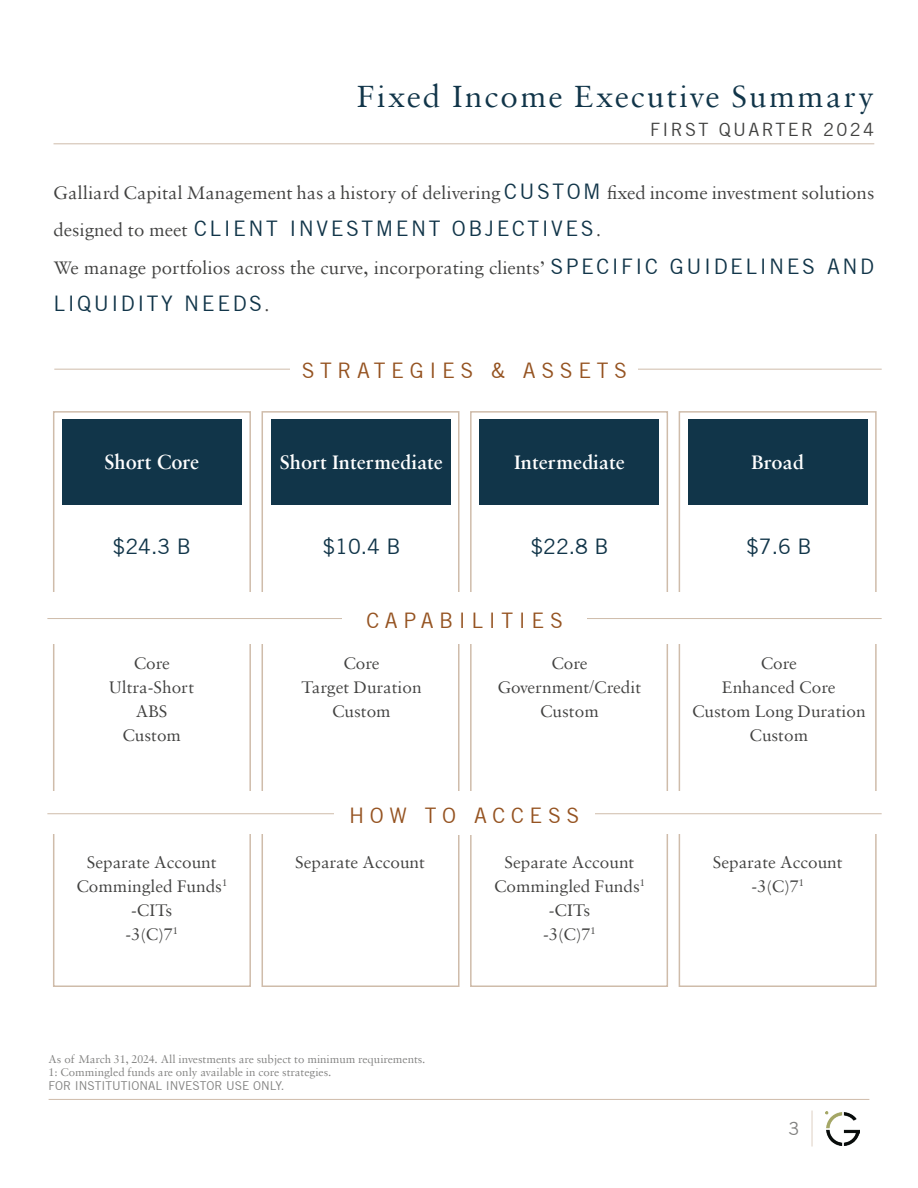
<style>
.page{position:relative;width:918px;height:1188px;background:#fff}
.page>*{position:absolute;margin:0;border:0;box-sizing:border-box;transform-origin:0 0}
.t1{font:33px "Sabon";letter-spacing:.06em;color:#113549}
.Body_Text{font:600 22.05px "Sabon";color:#fff;scale:.95 1}
.Body_Text-2{font:21px "Trade Gothic";letter-spacing:.12em;color:#113549}
.Body_Text-3{font:21px "Trade Gothic";letter-spacing:.27em;color:#955321}
.Body_Text-4{font:600 21px "Sabon";color:#fff}
.t2{font:19.5px "Sabon";color:#414140}
.Body_Text-5{font:18px "Sabon";color:#414140}
.t3{font:18px "Trade Gothic";letter-spacing:.13em;color:#414140}
.t4{font:18px "Trade Gothic";color:#818180}
.Body_Text-6{font:12px "Sabon";color:#818180}
.Body_Text-7{font:12px "Trade Gothic";color:#818180}
.s1{font-family:"Trade Gothic";font-size:21px;color:#113549}
.s2{font-family:"Sabon";font-size:19.5px;color:#414140}
.s3{font-family:"Sabon";font-size:18px;color:#414140}
</style>
<div class="page">
<hr style="left:49px;top:1099px;width:820px;height:1px;background:#cfbcaa">
<hr style="left:54px;top:143px;width:820px;height:1px;background:#cfbcaa">
<img style="left:826px;top:1112px;width:34px;height:34px">
<hr style="left:812px;top:1111px;width:1px;height:36px;background:#ded0c4">
<div style="left:262px;top:411px;width:198px;height:576px;border:2px solid #cfbcaa"></div>
<div style="left:53px;top:411px;width:198px;height:576px;border:2px solid #cfbcaa"></div>
<div style="left:62px;top:419px;width:180px;height:85px;background:#113549"></div>
<div style="left:271px;top:419px;width:180px;height:85px;background:#113549"></div>
<div style="left:479px;top:419px;width:180px;height:85px;background:#113549"></div>
<div style="left:470px;top:411px;width:198px;height:576px;border:2px solid #cfbcaa"></div>
<div style="left:688px;top:419px;width:180px;height:85px;background:#113549"></div>
<div style="left:679px;top:411px;width:198px;height:576px;border:2px solid #cfbcaa"></div>
<div style="left:46px;top:792px;width:838px;height:42px;background:#fff"></div>
<hr style="left:47px;top:813px;width:835px;height:1px;background:#cfbcaa">
<div style="left:334px;top:792px;width:261px;height:42px;background:#fff"></div>
<div style="left:46px;top:592px;width:838px;height:51px;background:#fff"></div>
<hr style="left:47px;top:618px;width:835px;height:1px;background:#cfbcaa">
<div style="left:342px;top:593px;width:245px;height:50px;background:#fff"></div>
<hr style="left:54px;top:369px;width:828px;height:1px;background:#cfbcaa">
<div style="left:291px;top:345px;width:347px;height:46px;background:#fff"></div>
<h1 class="t1" style="left:357px;top:76px;width:519px">Fixed Income Executive Summary</h1>
<p class="t3" style="left:650px;top:118px;width:226px">FIRST QUARTER 2024</p>
<p class="t2" style="left:54px;top:180px;width:822px">Galliard Capital Management has a history of delivering <span class="s1">CUSTOM</span> fixed income investment solutions</p>
<p class="Body_Text-2" style="left:54px;top:216px;width:549px"><span class="s2">designed to meet</span> CLIENT INVESTMENT OBJECTIVES<span class="s3">.</span></p>
<p class="t2" style="left:54px;top:255px;width:822px">We manage portfolios across the curve, incorporating clients’ <span class="s1">SPECIFIC GUIDELINES AND</span></p>
<p class="Body_Text-2" style="left:54px;top:291px;width:217px">LIQUIDITY NEEDS<span class="s3">.</span></p>
<p class="Body_Text-3" style="left:302px;top:358px;width:327px">STRATEGIES &amp; ASSETS</p>
<p class="Body_Text" style="left:104px;top:449px;width:101px">Short Core</p>
<p class="Body_Text-4" style="left:280px;top:450px;width:165px">Short Intermediate</p>
<p class="Body_Text-4" style="left:514px;top:450px;width:112px">Intermediate</p>
<p class="Body_Text-4" style="left:752px;top:450px;width:54px">Broad</p>
<p class="Body_Text-2" style="left:113px;top:534px;width:80px">$24.3 B</p>
<p class="Body_Text-2" style="left:322px;top:534px;width:80px">$10.4 B</p>
<p class="Body_Text-2" style="left:530px;top:534px;width:80px">$22.8 B</p>
<p class="Body_Text-2" style="left:746px;top:534px;width:67px">$7.6 B</p>
<p class="Body_Text-3" style="left:366px;top:608px;width:198px">CAPABILITIES</p>
<p class="Body_Text-5" style="left:134px;top:652px;width:38px">Core</p>
<p class="Body_Text-5" style="left:109px;top:676px;width:86px">Ultra-Short</p>
<p class="Body_Text-5" style="left:136px;top:700px;width:33px">ABS</p>
<p class="Body_Text-5" style="left:122px;top:724px;width:60px">Custom</p>
<p class="Body_Text-5" style="left:343px;top:652px;width:38px">Core</p>
<p class="Body_Text-5" style="left:301px;top:676px;width:122px">Target Duration</p>
<p class="Body_Text-5" style="left:332px;top:700px;width:60px">Custom</p>
<p class="Body_Text-5" style="left:551px;top:652px;width:38px">Core</p>
<p class="Body_Text-5" style="left:498px;top:676px;width:145px">Government/Credit</p>
<p class="Body_Text-5" style="left:540px;top:700px;width:60px">Custom</p>
<p class="Body_Text-5" style="left:761px;top:652px;width:38px">Core</p>
<p class="Body_Text-5" style="left:722px;top:676px;width:115px">Enhanced Core</p>
<p class="Body_Text-5" style="left:692px;top:700px;width:175px">Custom Long Duration</p>
<p class="Body_Text-5" style="left:749px;top:724px;width:60px">Custom</p>
<p class="Body_Text-3" style="left:349px;top:803px;width:232px">HOW TO ACCESS</p>
<p class="Body_Text-5" style="left:87px;top:852px;width:131px">Separate Account</p>
<p class="Body_Text-5" style="left:76px;top:876px;width:152px">Commingled Funds<sup>1</sup></p>
<p class="Body_Text-5" style="left:131px;top:900px;width:43px">-CITs</p>
<p class="Body_Text-5" style="left:126px;top:924px;width:54px">-3(C)7<sup>1</sup></p>
<p class="Body_Text-5" style="left:295px;top:852px;width:131px">Separate Account</p>
<p class="Body_Text-5" style="left:505px;top:852px;width:131px">Separate Account</p>
<p class="Body_Text-5" style="left:494px;top:876px;width:152px">Commingled Funds<sup>1</sup></p>
<p class="Body_Text-5" style="left:549px;top:900px;width:43px">-CITs</p>
<p class="Body_Text-5" style="left:543px;top:924px;width:54px">-3(C)7<sup>1</sup></p>
<p class="Body_Text-5" style="left:713px;top:852px;width:131px">Separate Account</p>
<p class="Body_Text-5" style="left:752px;top:876px;width:54px">-3(C)7<sup>1</sup></p>
<p class="Body_Text-6" style="left:49px;top:1051px;width:378px">As of March 31, 2024. All investments are subject to minimum requirements.</p>
<p class="Body_Text-6" style="left:49px;top:1065px;width:284px">1: Commingled funds are only available in core strategies.</p>
<p class="Body_Text-7" style="left:49px;top:1078px;width:237px">FOR INSTITUTIONAL INVESTOR USE ONLY.</p>
<p class="t4" style="left:788px;top:1118px;width:12px">3</p>
</div>
